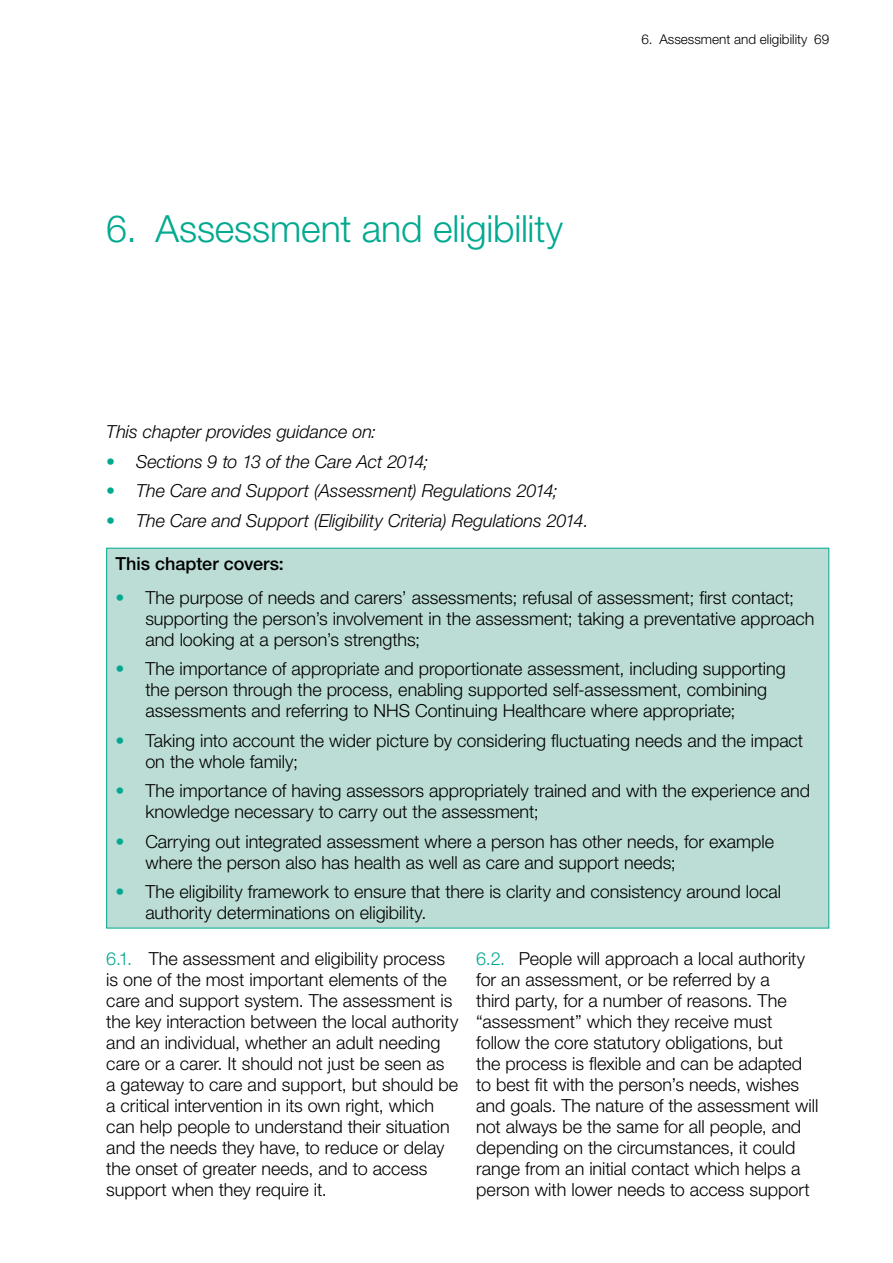
<style>
.page{position:relative;width:893px;height:1263px;background:#fff}
.page>*{position:absolute;margin:0;border:0;box-sizing:border-box;transform-origin:0 0}
.A_Chapter_heading{font:300 37.5px "Helvetica Neue LT Std";letter-spacing:-.005em;color:#00a98f}
.t1{font:300 18px/21px "Helvetica Neue LT Std";color:#000}
.Body_copy_NO_NUMBERS{font:italic 300 18px "Helvetica Neue LT Std";letter-spacing:-.005em;color:#000}
.t2{font:500 18px "Helvetica Neue LT Std";color:#000}
.t3{font:300 13.5px "Helvetica Neue LT Std";color:#000}
.s1{font-style:normal;color:#00a98f}
.s2{color:#00a98f}
</style>
<div class="page">
<div style="left:107px;top:548px;width:722px;height:380px;background:#bcddd5"></div>
<p class="A_Chapter_heading" style="left:106px;top:206px;width:458px">6. Assessment and eligibility</p>
<p class="t3" style="left:641px;top:31px;width:189px">6. Assessment and eligibility 69</p>
<p class="Body_copy_NO_NUMBERS" style="left:106px;top:421px;width:271px">This chapter provides guidance on:</p>
<p class="Body_copy_NO_NUMBERS" style="left:106px;top:450px;width:324px"><span class="s1">•</span> Sections 9 to 13 of the Care Act 2014;</p>
<p class="Body_copy_NO_NUMBERS" style="left:106px;top:480px;width:453px"><span class="s1">•</span> The Care and Support (Assessment) Regulations 2014;</p>
<p class="Body_copy_NO_NUMBERS" style="left:106px;top:509px;width:484px"><span class="s1">•</span> The Care and Support (Eligibility Criteria) Regulations 2014.</p>
<p class="t2" style="left:116px;top:553px;width:170px">This chapter covers:</p>
<p class="t1" style="left:145px;top:586px;width:671px;text-indent:-30px"><span class="s2">•</span> The purpose of needs and carers’ assessments; refusal of assessment; first contact; supporting the person’s involvement in the assessment; taking a preventative approach and looking at a person’s strengths;</p>
<p class="t1" style="left:145px;top:658px;width:642px;text-indent:-30px"><span class="s2">•</span> The importance of appropriate and proportionate assessment, including supporting the person through the process, enabling supported self-assessment, combining assessments and referring to NHS Continuing Healthcare where appropriate;</p>
<p class="t1" style="left:145px;top:729px;width:659px;text-indent:-30px"><span class="s2">•</span> Taking into account the wider picture by considering fluctuating needs and the impact on the whole family;</p>
<p class="t1" style="left:145px;top:780px;width:666px;text-indent:-30px"><span class="s2">•</span> The importance of having assessors appropriately trained and with the experience and knowledge necessary to carry out the assessment;</p>
<p class="t1" style="left:145px;top:830px;width:630px;text-indent:-30px"><span class="s2">•</span> Carrying out integrated assessment where a person has other needs, for example where the person also has health as well as care and support needs;</p>
<p class="t1" style="left:145px;top:881px;width:637px;text-indent:-30px"><span class="s2">•</span> The eligibility framework to ensure that there is clarity and consistency around local authority determinations on eligibility.</p>
<p class="t1" style="left:106px;top:948px;width:354px"><span class="s2">6.1.</span> The assessment and eligibility process is one of the most important elements of the care and support system. The assessment is the key interaction between the local authority and an individual, whether an adult needing care or a carer. It should not just be seen as<br>a gateway to care and support, but should be a critical intervention in its own right, which can help people to understand their situation and the needs they have, to reduce or delay the onset of greater needs, and to access support when they require it.</p>
<p class="t1" style="left:476px;top:948px;width:344px"><span class="s2">6.2.</span> People will approach a local authority for an assessment, or be referred by a<br>third party, for a number of reasons. The “assessment” which they receive must follow the core statutory obligations, but<br>the process is flexible and can be adapted to best fit with the person’s needs, wishes and goals. The nature of the assessment will not always be the same for all people, and depending on the circumstances, it could range from an initial contact which helps a person with lower needs to access support</p>
</div>
